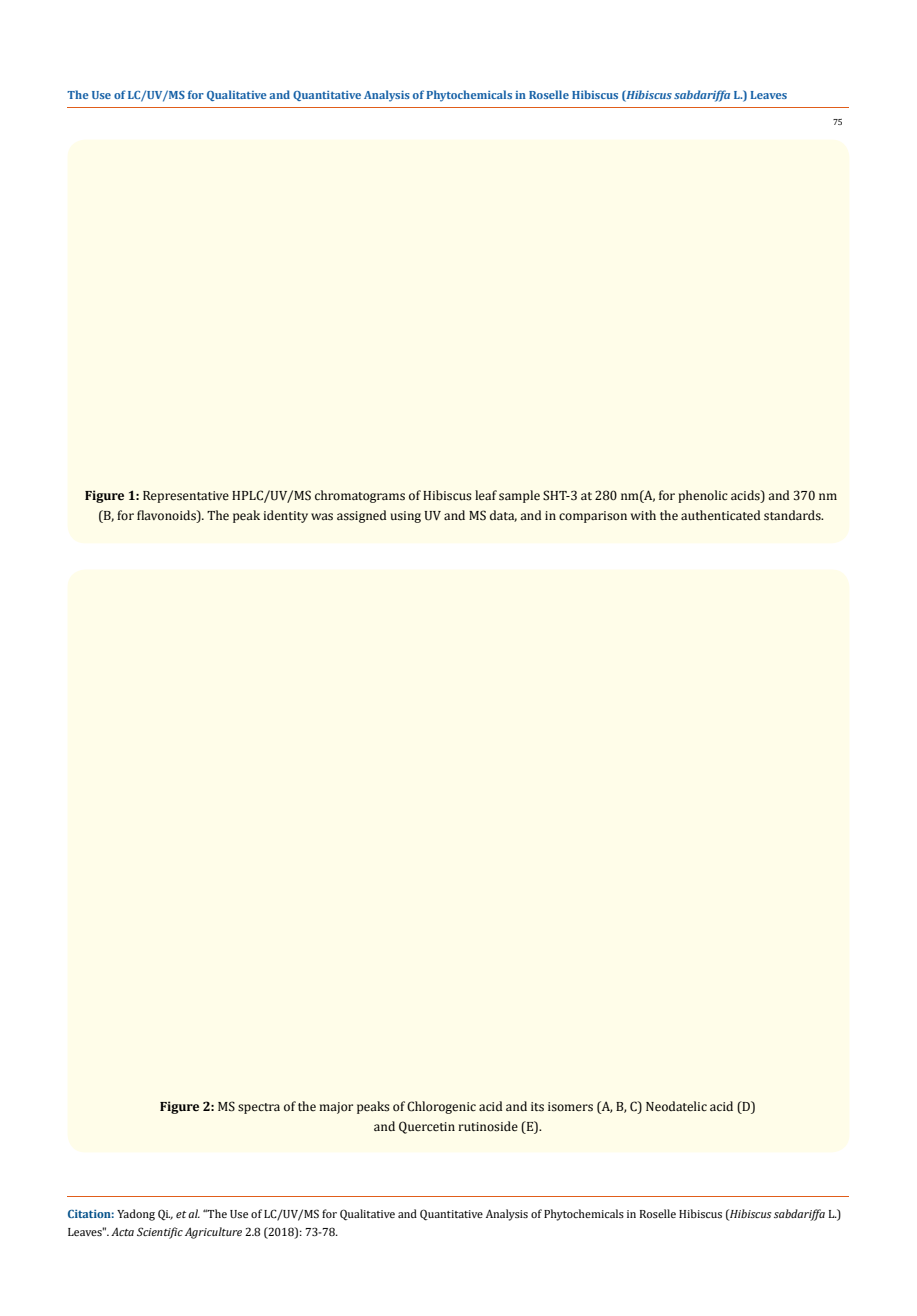
<style>
.page{position:relative;width:917px;height:1316px;background:#fff}
.page>*{position:absolute;margin:0;border:0;box-sizing:border-box;transform-origin:0 0}
.t1{font:13.5px/20.2px "Cambria";color:#000;text-align:center}
.t2{font:12px/18px "Cambria";color:#000}
.t3{font:700 12px "Cambria";color:#1560a6}
.t4{font:9px "Cambria";color:#000}
.s1{font-style:italic}
.s2{font-weight:700}
.s3{font-weight:700;color:#035089}
</style>
<div class="page">
<hr style="left:67px;top:1196px;width:782px;height:1px;background:#e05d1a">
<hr style="left:67px;top:107px;width:782px;height:1px;background:#e05d1a">
<div style="left:67px;top:140px;width:782px;height:403px;background:#fffde9;border-radius:18px"></div>
<div style="left:68px;top:569px;width:781px;height:583px;background:#fffde9;border-radius:18px"></div>
<p class="t3" style="left:67px;top:87px;width:721px">The Use of LC/UV/MS for Qualitative and Quantitative Analysis of Phytochemicals in Roselle Hibiscus (<span class="s1">Hibiscus sabdariffa</span> L.) Leaves</p>
<p class="t4" style="left:833px;top:117px;width:11px">75</p>
<p class="t1" style="left:85px;top:485px;width:754px"><span class="s2">Figure 1:</span> Representative HPLC/UV/MS chromatograms of Hibiscus leaf sample SHT-3 at 280 nm(A, for phenolic acids) and 370 nm (B, for flavonoids). The peak identity was assigned using UV and MS data, and in comparison with the authenticated standards.</p>
<p class="t1" style="left:160px;top:1096px;width:597px"><span class="s2">Figure 2:</span> MS spectra of the major peaks of Chlorogenic acid and its isomers (A, B, C) Neodatelic acid (D) and Quercetin rutinoside (E).</p>
<p class="t2" style="left:67px;top:1204px;width:775px"><span class="s3">Citation:</span> Yadong Qi<span class="s1">., et al.</span> “The Use of LC/UV/MS for Qualitative and Quantitative Analysis of Phytochemicals in Roselle Hibiscus (<span class="s1">Hibiscus sabdariffa</span> L.)<br>Leaves". <span class="s1">Acta Scientific Agriculture</span> 2.8 (2018): 73-78.</p>
</div>
